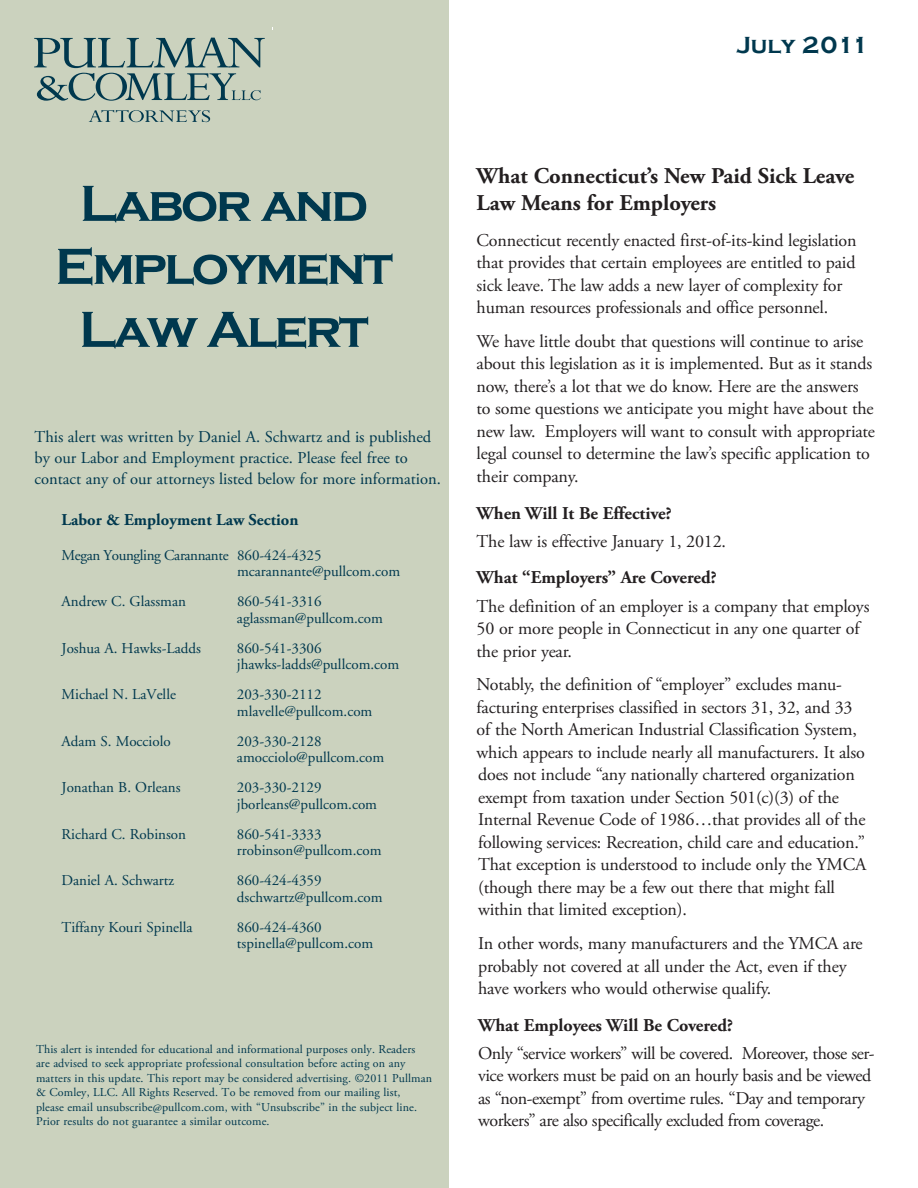
<style>
.page{position:relative;width:918px;height:1188px;background:#fff}
.page>*{position:absolute;margin:0;border:0;box-sizing:border-box;transform-origin:0 0}
.t1{font:700 52.5px/63px "Copperplate Gothic";letter-spacing:-.05em;color:#00384e;text-align:center}
.t2{font:700 24px "Copperplate Gothic";color:#00384e}
.t3{font:700 22.5px/27px "Adobe Garamond Pro";color:#231f20}
.t4{font:18px/22.5px "Adobe Garamond Pro";letter-spacing:-.01em;color:#231f20}
.t5{font:700 18px "Adobe Garamond Pro";color:#231f20}
.t6{font:16.5px/21px "Adobe Garamond Pro";color:#00384e}
.t7{font:700 16.5px "Adobe Garamond Pro";color:#00384e}
.t8{font:15px/16.5px "Adobe Garamond";color:#00384e}
.t9{font:12px/14.4px "Adobe Garamond Pro";letter-spacing:.01em;color:#00384e}
</style>
<div class="page">
<div style="left:0;top:0;width:449px;height:1188px;background:#cbd2be"></div>
<svg style="left:34px;top:27px;width:239px;height:96px"></svg>
<div style="left:268px;top:30px;width:15px;height:127px;background:#cbd2be"></div>
<h2 class="t2" style="left:736px;top:32px;width:134px">July 2011</h2>
<h1 class="t1" style="left:55px;top:173px;width:340px">Labor and<br>Employment<br>Law Alert</h1>
<p class="t6" style="left:34px;top:427px;width:408px">This alert was written by Daniel A. Schwartz and is published by our Labor and Employment practice. Please feel free to contact any of our attorneys listed below for more information.</p>
<p class="t7" style="left:61px;top:510px;width:238px">Labor &amp; Employment Law Section</p>
<p class="t8" style="left:237px;top:547px;width:165px;text-indent:-176px">Megan Youngling Carannante 860-424-4325 mcarannante@pullcom.com</p>
<p class="t8" style="left:62px;top:594px;width:126px">Andrew C. Glassman</p>
<p class="t8" style="left:237px;top:594px;width:148px">860-541-3316 aglassman@pullcom.com</p>
<p class="t8" style="left:61px;top:640px;width:141px">Joshua A. Hawks-Ladds</p>
<p class="t8" style="left:237px;top:640px;width:164px">860-541-3306 jhawks-ladds@pullcom.com</p>
<p class="t8" style="left:61px;top:687px;width:116px">Michael N. LaVelle</p>
<p class="t8" style="left:237px;top:687px;width:137px">203-330-2112 mlavelle@pullcom.com</p>
<p class="t8" style="left:61px;top:733px;width:111px">Adam S. Mocciolo</p>
<p class="t8" style="left:237px;top:733px;width:149px">203-330-2128 amocciolo@pullcom.com</p>
<p class="t8" style="left:61px;top:780px;width:121px">Jonathan B. Orleans</p>
<p class="t8" style="left:237px;top:780px;width:142px">203-330-2129 jborleans@pullcom.com</p>
<p class="t8" style="left:61px;top:826px;width:126px">Richard C. Robinson</p>
<p class="t8" style="left:237px;top:826px;width:146px">860-541-3333 rrobinson@pullcom.com</p>
<p class="t8" style="left:61px;top:873px;width:114px">Daniel A. Schwartz</p>
<p class="t8" style="left:237px;top:873px;width:147px">860-424-4359 dschwartz@pullcom.com</p>
<p class="t8" style="left:61px;top:919px;width:133px">Tiffany Kouri Spinella</p>
<p class="t8" style="left:237px;top:919px;width:138px">860-424-4360 tspinella@pullcom.com</p>
<p class="t9" style="left:36px;top:1042px;width:398px">This alert is intended for educational and informational purposes only. Readers are advised to seek appropriate professional consultation before acting on any matters in this update. This report may be considered advertising. ©2011 Pullman &amp; Comley, LLC. All Rights Reserved. To be removed from our mailing list,<br>please email unsubscribe@pullcom.com, with “Unsubscribe” in the subject line.<br>Prior results do not guarantee a similar outcome.</p>
<p class="t3" style="left:477px;top:162px;width:379px">What Connecticut’s New Paid Sick Leave<br>Law Means for Employers</p>
<p class="t4" style="left:477px;top:229px;width:381px">Connecticut recently enacted first-of-its-kind legislation that provides that certain employees are entitled to paid sick leave. The law adds a new layer of complexity for human resources professionals and office personnel.</p>
<p class="t4" style="left:477px;top:330px;width:400px">We have little doubt that questions will continue to arise about this legislation as it is implemented. But as it stands now, there’s a lot that we do know. Here are the answers to some questions we anticipate you might have about the new law. Employers will want to consult with appropriate legal counsel to determine the law’s specific application to their company.</p>
<p class="t5" style="left:477px;top:502px;width:197px">When Will It Be Effective?</p>
<p class="t4" style="left:477px;top:530px;width:251px">The law is effective January 1, 2012.</p>
<p class="t5" style="left:477px;top:567px;width:242px">What “Employers” Are Covered?</p>
<p class="t4" style="left:477px;top:595px;width:394px">The definition of an employer is a company that employs<br>50 or more people in Connecticut in any one quarter of the prior year.</p>
<p class="t4" style="left:477px;top:674px;width:391px">Notably, the definition of “employer” excludes manu&shy;facturing enterprises classified in sectors 31, 32, and 33 of the North American Industrial Classification System, which appears to include nearly all manufacturers. It also does not include “any nationally chartered organization exempt from taxation under Section 501(c)(3) of the Internal Revenue Code of 1986…that provides all of the following services: Recreation, child care and education.” That exception is understood to include only the YMCA (though there may be a few out there that might fall within that limited exception).</p>
<p class="t4" style="left:478px;top:933px;width:386px">In other words, many manufacturers and the YMCA are probably not covered at all under the Act, even if they have workers who would otherwise qualify.</p>
<p class="t5" style="left:478px;top:1015px;width:256px">What Employees Will Be Covered?</p>
<p class="t4" style="left:478px;top:1043px;width:398px">Only “service workers” will be covered. Moreover, those ser&shy;vice workers must be paid on an hourly basis and be viewed as “non-exempt” from overtime rules. “Day and temporary workers” are also specifically excluded from coverage.</p>
</div>
